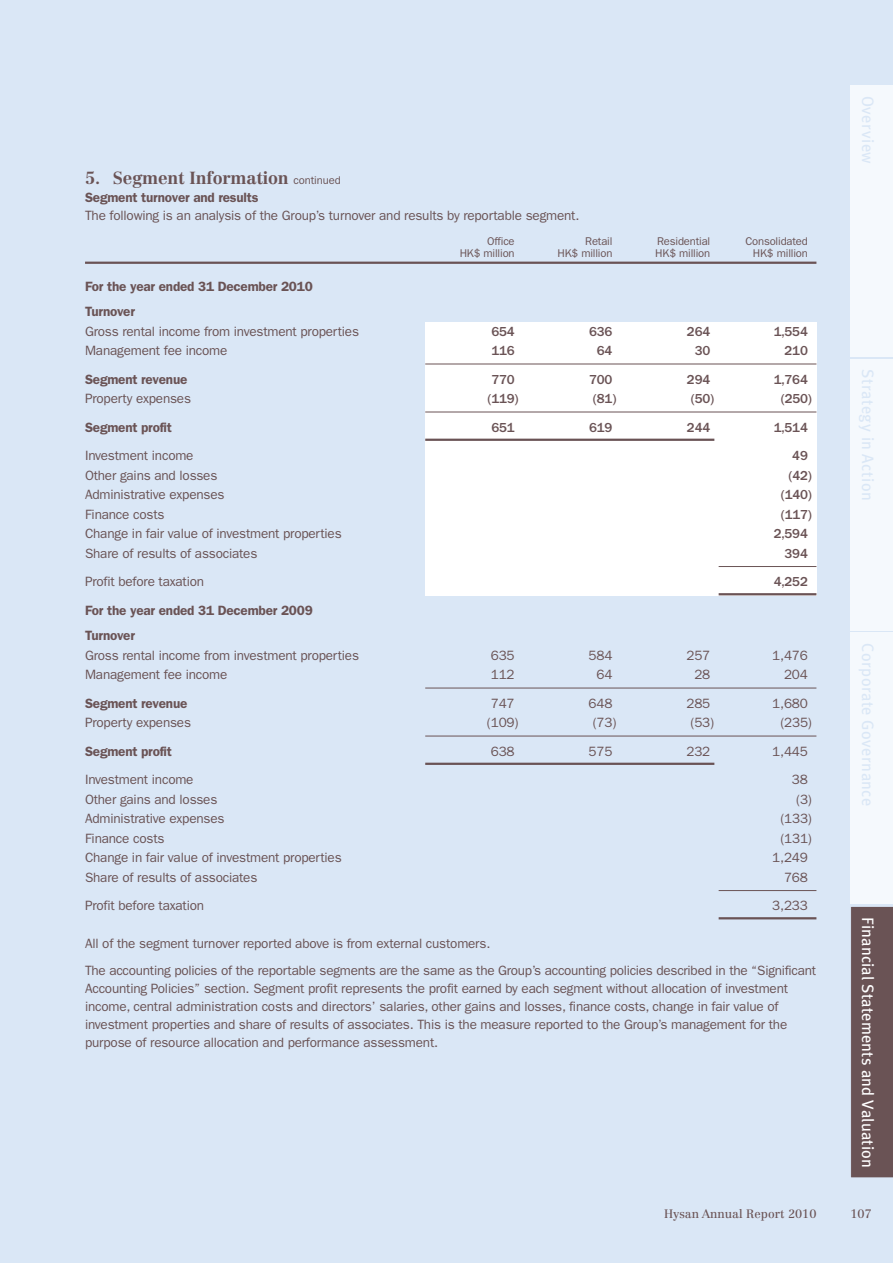
<style>
.page{position:relative;width:893px;height:1263px;background:#dae7f6}
.page>*{position:absolute;margin:0;border:0;box-sizing:border-box;transform-origin:0 0}
.t1{font:700 17.25px "Centennial LT Std";letter-spacing:-.01em;color:#6a5355}
.t2{font:16.5px "Meta Plus";letter-spacing:.025em;color:#dae7f6}
.t3{font:16.5px "Meta Plus";letter-spacing:.01em;color:#fff}
.t4{font:13.5px/18px "ITC Franklin Gothic Std";letter-spacing:-.015em;color:#6a5355}
.t5{font:600 13.5px/25.5px "ITC Franklin Gothic Std";letter-spacing:-.015em;color:#6a5355}
.t6{font:500 13.5px "ITC Franklin Gothic Std";letter-spacing:-.015em;color:#6a5355}
.t7{font:12px "Centennial LT Std";color:#6a5355}
.t8{font:11.25px "ITC Franklin Gothic Std";letter-spacing:-.015em;color:#6a5355}
.s1{font-family:"ITC Franklin Gothic Std";font-weight:400;font-size:11.25px}
.s2{font-weight:600}
</style>
<div class="page">
<div style="left:850px;top:85px;width:43px;height:272px;background:#f5f9fd"></div>
<div style="left:850px;top:632px;width:43px;height:272px;background:#f5f9fd"></div>
<div style="left:850px;top:359px;width:43px;height:271px;background:#f5f9fd"></div>
<div style="left:851px;top:906px;width:42px;height:272px;background:#6a5355"></div>
<hr style="left:85px;top:262px;width:731px;height:2px;background:#6a5355">
<div style="left:425px;top:322px;width:391px;height:273px;background:#fff"></div>
<hr style="left:425px;top:364px;width:391px;height:1px;background:#6a5355">
<hr style="left:425px;top:412px;width:391px;height:1px;background:#6a5355">
<hr style="left:425px;top:439px;width:289px;height:2px;background:#6a5355">
<hr style="left:719px;top:566px;width:97px;height:1px;background:#6a5355">
<hr style="left:719px;top:593px;width:97px;height:2px;background:#6a5355">
<hr style="left:425px;top:688px;width:391px;height:1px;background:#6a5355">
<hr style="left:425px;top:736px;width:391px;height:1px;background:#6a5355">
<hr style="left:425px;top:763px;width:289px;height:2px;background:#6a5355">
<hr style="left:719px;top:890px;width:97px;height:1px;background:#6a5355">
<hr style="left:719px;top:917px;width:97px;height:2px;background:#6a5355">
<p class="t1" style="left:85px;top:168px;width:257px">5. Segment Information <span class="s1">continued</span></p>
<p class="t4" style="left:85px;top:189px;width:496px"><span class="s2">Segment turnover and results<br></span>The following is an analysis of the Group’s turnover and results by reportable segment.</p>
<p class="t8" style="left:487px;top:235px;width:29px">Office</p>
<p class="t8" style="left:585px;top:235px;width:29px">Retail</p>
<p class="t8" style="left:657px;top:235px;width:55px">Residential</p>
<p class="t8" style="left:745px;top:235px;width:64px">Consolidated</p>
<p class="t8" style="left:460px;top:247px;width:57px">HK$ million</p>
<p class="t8" style="left:557px;top:247px;width:57px">HK$ million</p>
<p class="t8" style="left:655px;top:247px;width:57px">HK$ million</p>
<p class="t8" style="left:753px;top:247px;width:57px">HK$ million</p>
<p class="t5" style="left:85px;top:273px;width:229px">For the year ended 31 December 2010<br>Turnover</p>
<p class="t4" style="left:85px;top:322px;width:275px">Gross rental income from investment properties</p>
<p class="t6" style="left:491px;top:324px;width:25px">654</p>
<p class="t6" style="left:589px;top:324px;width:25px">636</p>
<p class="t6" style="left:687px;top:324px;width:25px">264</p>
<p class="t6" style="left:774px;top:324px;width:36px">1,554</p>
<p class="t4" style="left:85px;top:342px;width:144px">Management fee income</p>
<p class="t6" style="left:491px;top:343px;width:25px">116</p>
<p class="t6" style="left:597px;top:343px;width:17px">64</p>
<p class="t6" style="left:695px;top:343px;width:17px">30</p>
<p class="t6" style="left:785px;top:343px;width:25px">210</p>
<p class="t5" style="left:85px;top:366px;width:104px">Segment revenue</p>
<p class="t6" style="left:491px;top:372px;width:25px">770</p>
<p class="t6" style="left:589px;top:372px;width:25px">700</p>
<p class="t6" style="left:687px;top:372px;width:25px">294</p>
<p class="t6" style="left:774px;top:372px;width:36px">1,764</p>
<p class="t4" style="left:85px;top:390px;width:107px">Property expenses</p>
<p class="t6" style="left:487px;top:391px;width:33px">(119)</p>
<p class="t6" style="left:593px;top:391px;width:25px">(81)</p>
<p class="t6" style="left:691px;top:391px;width:25px">(50)</p>
<p class="t6" style="left:781px;top:391px;width:33px">(250)</p>
<p class="t5" style="left:85px;top:414px;width:89px">Segment profit</p>
<p class="t6" style="left:491px;top:420px;width:25px">651</p>
<p class="t6" style="left:589px;top:420px;width:25px">619</p>
<p class="t6" style="left:687px;top:420px;width:25px">244</p>
<p class="t6" style="left:774px;top:420px;width:36px">1,514</p>
<p class="t4" style="left:85px;top:447px;width:110px">Investment income</p>
<p class="t6" style="left:792px;top:448px;width:17px">49</p>
<p class="t4" style="left:85px;top:466px;width:134px">Other gains and losses</p>
<p class="t6" style="left:788px;top:468px;width:25px">(42)</p>
<p class="t4" style="left:85px;top:486px;width:141px">Administrative expenses</p>
<p class="t6" style="left:781px;top:487px;width:33px">(140)</p>
<p class="t4" style="left:85px;top:505px;width:81px">Finance costs</p>
<p class="t6" style="left:781px;top:507px;width:33px">(117)</p>
<p class="t4" style="left:85px;top:525px;width:258px">Change in fair value of investment properties</p>
<p class="t6" style="left:774px;top:526px;width:36px">2,594</p>
<p class="t4" style="left:85px;top:544px;width:174px">Share of results of associates</p>
<p class="t6" style="left:785px;top:546px;width:25px">394</p>
<p class="t4" style="left:85px;top:573px;width:121px">Profit before taxation</p>
<p class="t6" style="left:774px;top:574px;width:36px">4,252</p>
<p class="t5" style="left:85px;top:597px;width:229px">For the year ended 31 December 2009<br>Turnover</p>
<p class="t4" style="left:85px;top:646px;width:275px">Gross rental income from investment properties</p>
<p class="t4" style="left:491px;top:646px;width:25px">635</p>
<p class="t4" style="left:589px;top:646px;width:25px">584</p>
<p class="t4" style="left:686px;top:646px;width:25px">257</p>
<p class="t4" style="left:772px;top:646px;width:37px">1,476</p>
<p class="t4" style="left:85px;top:666px;width:144px">Management fee income</p>
<p class="t4" style="left:491px;top:666px;width:25px">112</p>
<p class="t4" style="left:596px;top:666px;width:17px">64</p>
<p class="t4" style="left:694px;top:666px;width:17px">28</p>
<p class="t4" style="left:784px;top:666px;width:25px">204</p>
<p class="t5" style="left:85px;top:690px;width:104px">Segment revenue</p>
<p class="t4" style="left:491px;top:694px;width:25px">747</p>
<p class="t4" style="left:589px;top:694px;width:25px">648</p>
<p class="t4" style="left:686px;top:694px;width:25px">285</p>
<p class="t4" style="left:772px;top:694px;width:37px">1,680</p>
<p class="t4" style="left:85px;top:714px;width:107px">Property expenses</p>
<p class="t4" style="left:487px;top:714px;width:33px">(109)</p>
<p class="t4" style="left:593px;top:714px;width:25px">(73)</p>
<p class="t4" style="left:690px;top:714px;width:25px">(53)</p>
<p class="t4" style="left:780px;top:714px;width:33px">(235)</p>
<p class="t5" style="left:85px;top:738px;width:89px">Segment profit</p>
<p class="t4" style="left:491px;top:742px;width:25px">638</p>
<p class="t4" style="left:589px;top:742px;width:25px">575</p>
<p class="t4" style="left:686px;top:742px;width:25px">232</p>
<p class="t4" style="left:772px;top:742px;width:37px">1,445</p>
<p class="t4" style="left:85px;top:771px;width:110px">Investment income</p>
<p class="t4" style="left:792px;top:771px;width:17px">38</p>
<p class="t4" style="left:85px;top:790px;width:134px">Other gains and losses</p>
<p class="t4" style="left:796px;top:790px;width:17px">(3)</p>
<p class="t4" style="left:85px;top:810px;width:141px">Administrative expenses</p>
<p class="t4" style="left:780px;top:810px;width:33px">(133)</p>
<p class="t4" style="left:85px;top:829px;width:81px">Finance costs</p>
<p class="t4" style="left:780px;top:829px;width:33px">(131)</p>
<p class="t4" style="left:85px;top:849px;width:258px">Change in fair value of investment properties</p>
<p class="t4" style="left:772px;top:849px;width:37px">1,249</p>
<p class="t4" style="left:85px;top:868px;width:174px">Share of results of associates</p>
<p class="t4" style="left:784px;top:868px;width:25px">768</p>
<p class="t4" style="left:85px;top:897px;width:121px">Profit before taxation</p>
<p class="t4" style="left:772px;top:897px;width:37px">3,233</p>
<p class="t4" style="left:85px;top:930px;width:733px;line-height:27px">All of the segment turnover reported above is from external customers.<br>The accounting policies of the reportable segments are the same as the Group’s accounting policies described in the “Significant</p>
<p class="t4" style="left:85px;top:979px;width:705px">Accounting Policies” section. Segment profit represents the profit earned by each segment without allocation of investment income, central administration costs and directors’ salaries, other gains and losses, finance costs, change in fair value of investment properties and share of results of associates. This is the measure reported to the Group’s management for the purpose of resource allocation and performance assessment.</p>
<p class="t2" style="left:877px;top:96px;width:70px;rotate:90deg">Overview</p>
<p class="t2" style="left:878px;top:369px;width:133px;rotate:90deg">Strategy in Action</p>
<p class="t2" style="left:878px;top:643px;width:165px;rotate:90deg">Corporate Governance</p>
<p class="t3" style="left:878px;top:917px;width:252px;rotate:90deg">Financial Statements and Valuation</p>
<p class="t7" style="left:664px;top:1207px;width:154px">Hysan Annual Report 2010</p>
<p class="t7" style="left:850px;top:1207px;width:23px">107</p>
</div>
